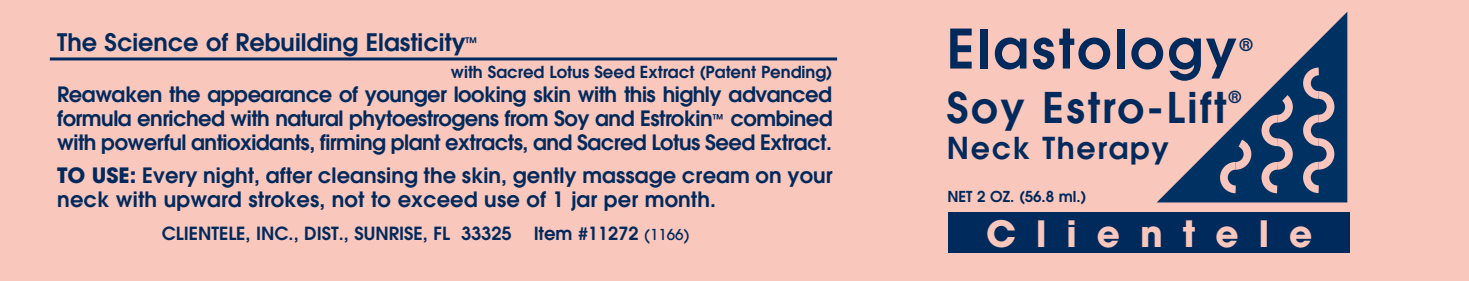
<style>
.page{position:relative;width:1469px;height:281px;background:#fac7bd}
.page>*{position:absolute;margin:0;border:0;box-sizing:border-box;transform-origin:0 0}
.t1{font:600 54px "Avant Garde";letter-spacing:.05em;color:#00295c}
.t2{font:600 42px "Avant Garde";letter-spacing:.055em;color:#00295c}
.t3{font:700 36px "Avant Garde";letter-spacing:.555em;color:#fac7bd}
.t4{font:600 30px "Avant Garde";letter-spacing:.055em;color:#00295c}
.t5{font:600 24px "Avant Garde";color:#00295c}
.t6{font:600 21px/24px "Avant Garde";letter-spacing:.005em;color:#00295c;text-align:justify}
.t7{font:600 18px "Avant Garde";color:#00295c}
.t8{font:600 17.1px "Avant Garde";color:#00295c}
.t9{font:600 16.5px "Avant Garde";color:#00295c}
.t10{font:600 15px "Avant Garde";color:#00295c}
.s1{font-size:12px}
.s2{font-weight:700}
.s3{font-weight:500;font-size:15px}
</style>
<div class="page">
<hr style="left:50px;top:57px;width:787px;height:3px;background:#00295c">
<div style="left:948px;top:212px;width:402px;height:40px;background:#00295c"></div>
<svg style="left:1157px;top:12px;width:190px;height:190px"></svg>
<svg style="left:1216px;top:64px;width:122px;height:133px"></svg>
<p class="t5" style="left:57px;top:33px;width:423px">The Science of Rebuilding Elasticity<sup>™</sup></p>
<p class="t6" style="left:57px;top:84px;width:777px">Reawaken the appearance of younger looking skin with this highly advanced formula enriched with natural phytoestrogens from Soy and Estrokin<span class="s1">™</span> combined with powerful antioxidants, firming plant extracts, and Sacred Lotus Seed Extract.</p>
<p class="t6" style="left:57px;top:165px;width:777px"><span class="s2">TO USE:</span> Every night, after cleansing the skin, gently massage cream on your neck with upward strokes, not to exceed use of 1 jar per month.</p>
<p class="t7" style="left:162px;top:226px;width:529px">CLIENTELE, INC., DIST., SUNRISE, FL 33325 Item #11272 <span class="s3">(1166)</span></p>
<p class="t9" style="left:451px;top:65px;width:383px">with Sacred Lotus Seed Extract (Patent Pending)</p>
<h1 class="t1" style="left:947px;top:29px;width:291px">Elastology</h1>
<p class="t8" style="left:1240px;top:39px;width:14px">®</p>
<h2 class="t2" style="left:947px;top:91px;width:281px">Soy Estro-Lift</h2>
<p class="t9" style="left:1229px;top:91px;width:14px">®</p>
<h3 class="t4" style="left:947px;top:136px;width:224px">Neck Therapy</h3>
<p class="t10" style="left:947px;top:190px;width:141px">NET 2 OZ. (56.8 ml.)</p>
<h3 class="t3" style="left:986px;top:220px;width:328px">Clientele</h3>
</div>
